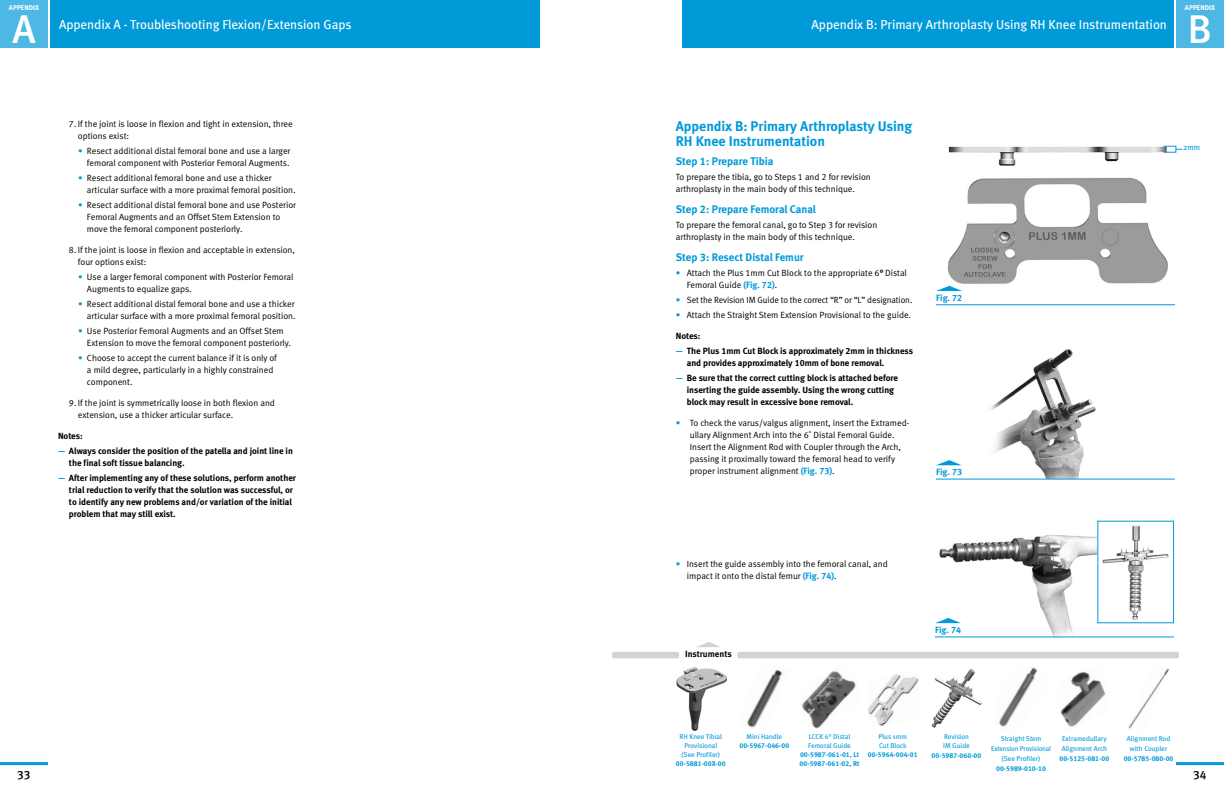
<style>
.page{position:relative;width:1224px;height:792px;background:#fff}
.page>*{position:absolute;margin:0;border:0;box-sizing:border-box;transform-origin:0 0}
.t1{font:500 40px "Meta";color:#fff}
.t2{font:14px/15px "Meta Bold LF";color:#009ad9}
.t3{font:13px "Meta Book LF";color:#fff}
.t4{font:12px "Meta Medium LF";color:#000}
.t5{font:11px "Meta Bold LF";color:#009ad9}
.t6{font:9px/12px "Meta Normal LF";color:#000}
.t7{font:9px/12px "Meta Bold LF";color:#000}
.t8{font:9px "Meta Bold LF";color:#009ad9}
.t9{font:8px "Meta";color:#009ad9}
.t10{font:7px/9px "Meta";color:#009ad9}
.t11{font:7px/9px "Meta Bold LF";color:#009ad9}
.t12{font:7px "Meta Bold LF";color:#fff}
.s1{color:#009ad9}
.s2{font-family:"Meta Bold LF"}
.s3{font-family:"Meta Bold LF";color:#009ad9}
</style>
<div class="page">
<div style="left:50px;top:0;width:490px;height:48px;background:#009ad9"></div>
<div style="left:683px;top:0;width:491px;height:48px;background:#009ad9"></div>
<div style="left:1176px;top:0;width:48px;height:48px;background:#4db8e4"></div>
<div style="left:0;top:0;width:48px;height:48px;background:#4db8e4"></div>
<hr style="left:0;top:762px;width:48px;height:3px;background:#009ad9">
<hr style="left:1176px;top:762px;width:48px;height:3px;background:#009ad9">
<div style="left:737px;top:652px;width:442px;height:6px;background:#d1d3d4;border-radius:2px"></div>
<div style="left:612px;top:652px;width:67px;height:6px;background:#d1d3d4;border-radius:2px"></div>
<svg style="left:697px;top:642px;width:24px;height:5px"></svg>
<img style="left:948px;top:145px;width:221px;height:21px">
<img style="left:948px;top:177px;width:220px;height:109px">
<img style="left:935px;top:520px;width:211px;height:119px">
<img style="left:1099px;top:523px;width:70px;height:98px">
<hr style="left:936px;top:304px;width:239px;height:1px;background:#009ad9">
<svg style="left:936px;top:286px;width:26px;height:5px"></svg>
<img style="left:990px;top:348px;width:106px;height:130px">
<hr style="left:936px;top:479px;width:239px;height:1px;background:#009ad9">
<svg style="left:937px;top:460px;width:24px;height:5px"></svg>
<hr style="left:935px;top:636px;width:239px;height:1px;background:#009ad9">
<svg style="left:935px;top:618px;width:26px;height:5px"></svg>
<img style="left:676px;top:667px;width:50px;height:63px">
<img style="left:802px;top:671px;width:54px;height:58px">
<img style="left:747px;top:669px;width:35px;height:59px">
<img style="left:867px;top:674px;width:52px;height:52px">
<img style="left:932px;top:669px;width:50px;height:59px">
<img style="left:1128px;top:668px;width:41px;height:61px">
<img style="left:999px;top:667px;width:39px;height:60px">
<img style="left:1060px;top:671px;width:46px;height:56px">
<p class="t12" style="left:9px;top:4px;width:32px">APPENDIX</p>
<h1 class="t1" style="left:12px;top:6px;width:25px">A</h1>
<h3 class="t3" style="left:59px;top:17px;width:294px">Appendix A - Troubleshooting Flexion/Extension Gaps</h3>
<p class="t6" style="left:78px;top:118px;width:216px;text-indent:-9px">7. If the joint is loose in flexion and tight in extension, three options exist:</p>
<p class="t6" style="left:78px;top:145px;width:214px;text-align:right"><span class="s1">•</span> Resect additional distal femoral bone and use a larger femoral component with Posterior Femoral Augments.</p>
<p class="t6" style="left:87px;top:172px;width:210px;text-indent:-9px"><span class="s1">•</span> Resect additional femoral bone and use a thicker articular surface with a more proximal femoral position.</p>
<p class="t6" style="left:87px;top:199px;width:211px;text-indent:-9px"><span class="s1">•</span> Resect additional distal femoral bone and use Posterior<br>Femoral Augments and an Offset Stem Extension to move the femoral component posteriorly.</p>
<p class="t6" style="left:78px;top:244px;width:219px;text-indent:-9px">8. If the joint is loose in flexion and acceptable in extension, four options exist:</p>
<p class="t6" style="left:87px;top:271px;width:208px;text-indent:-9px"><span class="s1">•</span> Use a larger femoral component with Posterior Femoral<br>Augments to equalize gaps.</p>
<p class="t6" style="left:78px;top:298px;width:219px;text-align:right"><span class="s1">•</span> Resect additional distal femoral bone and use a thicker articular surface with a more proximal femoral position.</p>
<p class="t6" style="left:87px;top:325px;width:206px;text-indent:-9px"><span class="s1">•</span> Use Posterior Femoral Augments and an Offset Stem<br>Extension to move the femoral component posteriorly.</p>
<p class="t6" style="left:87px;top:352px;width:191px;text-indent:-9px"><span class="s1">•</span> Choose to accept the current balance if it is only of a mild degree, particularly in a highly constrained component.</p>
<p class="t6" style="left:78px;top:397px;width:198px;text-indent:-9px">9. If the joint is symmetrically loose in both flexion and extension, use a thicker articular surface.</p>
<p class="t7" style="left:58px;top:430px;width:26px">Notes:</p>
<p class="t7" style="left:69px;top:445px;width:225px;text-indent:-11px"><span class="s1">—</span> Always consider the position of the patella and joint line in the final soft tissue balancing.</p>
<p class="t7" style="left:69px;top:472px;width:229px;text-indent:-11px"><span class="s1">—</span> After implementing any of these solutions, perform another trial reduction to verify that the solution was successful, or to identify any new problems and/or variation of the initial problem that may still exist.</p>
<h3 class="t3" style="left:812px;top:17px;width:357px">Appendix B: Primary Arthroplasty Using RH Knee Instrumentation</h3>
<p class="t12" style="left:1185px;top:4px;width:32px">APPENDIX</p>
<h1 class="t1" style="left:1188px;top:6px;width:26px">B</h1>
<h2 class="t2" style="left:676px;top:118px;width:238px">Appendix B: Primary Arthroplasty Using<br>RH Knee Instrumentation</h2>
<p class="t5" style="left:676px;top:155px;width:99px">Step 1: Prepare Tibia</p>
<p class="t6" style="left:676px;top:171px;width:196px">To prepare the tibia, go to Steps 1 and 2 for revision arthroplasty in the main body of this technique.</p>
<p class="t5" style="left:676px;top:203px;width:142px">Step 2: Prepare Femoral Canal</p>
<p class="t6" style="left:676px;top:219px;width:203px">To prepare the femoral canal, go to Step 3 for revision arthroplasty in the main body of this technique.</p>
<p class="t5" style="left:676px;top:251px;width:129px">Step 3: Resect Distal Femur</p>
<p class="t6" style="left:687px;top:267px;width:222px;text-indent:-11px"><span class="s1">•</span> Attach the Plus 1mm Cut Block to the appropriate 6<span class="s2">°</span> Distal<br>Femoral Guide <span class="s3">(Fig. 72)</span>.</p>
<p class="t6" style="left:676px;top:294px;width:238px"><span class="s1">•</span> Set the Revision IM Guide to the correct “R” or “L” designation.</p>
<p class="t6" style="left:676px;top:309px;width:237px"><span class="s1">•</span> Attach the Straight Stem Extension Provisional to the guide.</p>
<p class="t7" style="left:676px;top:330px;width:26px">Notes:</p>
<p class="t7" style="left:687px;top:345px;width:228px;text-indent:-11px"><span class="s1">—</span> The Plus 1mm Cut Block is approximately 2mm in thickness and provides approximately 10mm of bone removal.</p>
<p class="t7" style="left:687px;top:372px;width:213px;text-indent:-11px"><span class="s1">—</span> Be sure that the correct cutting block is attached before inserting the guide assembly. Using the wrong cutting block may result in excessive bone removal.</p>
<p class="t6" style="left:690px;top:417px;width:221px;text-indent:-14px"><span class="s1">•</span> To check the varus/valgus alignment, insert the Extramed&shy;ullary Alignment Arch into the 6˚ Distal Femoral Guide.<br>Insert the Alignment Rod with Coupler through the Arch, passing it proximally toward the femoral head to verify proper instrument alignment <span class="s3">(Fig. 73)</span>.</p>
<p class="t8" style="left:936px;top:292px;width:27px">Fig. 72</p>
<p class="t8" style="left:936px;top:467px;width:27px">Fig. 73</p>
<p class="t9" style="left:1183px;top:143px;width:19px">2mm</p>
<p class="t6" style="left:687px;top:558px;width:202px;text-indent:-11px"><span class="s1">•</span> Insert the guide assembly into the femoral canal, and impact it onto the distal femur <span class="s3">(Fig. 74)</span>.</p>
<p class="t7" style="left:685px;top:648px;width:48px">Instruments</p>
<p class="t8" style="left:935px;top:624px;width:27px">Fig. 74</p>
<p class="t10" style="left:680px;top:732px;width:44px;text-align:center">RH Knee Tibial<br>Provisional (See Profiler)</p>
<p class="t11" style="left:676px;top:759px;width:51px">00-5881-00X-00</p>
<p class="t10" style="left:746px;top:732px;width:37px">Mini Handle</p>
<p class="t11" style="left:739px;top:741px;width:51px">00-5967-046-00</p>
<p class="t10" style="left:879px;top:732px;width:30px">Plus 1mm<br>Cut Block</p>
<p class="t11" style="left:868px;top:750px;width:51px">00-5964-004-01</p>
<p class="t10" style="left:808px;top:732px;width:44px">LCCK 6° Distal<br>Femoral Guide</p>
<p class="t11" style="left:800px;top:750px;width:61px">00-5987-061-01, Lt<br>00-5987-061-02, Rt</p>
<p class="t10" style="left:943px;top:732px;width:28px">Revision<br>IM Guide</p>
<p class="t11" style="left:932px;top:751px;width:51px">00-5987-060-00</p>
<p class="t10" style="left:1127px;top:733px;width:45px;line-height:10px;text-align:center">Alignment Rod with Coupler</p>
<p class="t11" style="left:1124px;top:754px;width:51px">00-5785-080-00</p>
<p class="t10" style="left:1062px;top:733px;width:47px;line-height:10px">Extramedullary<br>Alignment Arch</p>
<p class="t11" style="left:1059px;top:754px;width:51px">00-5125-081-00</p>
<p class="t10" style="left:991px;top:733px;width:62px;line-height:10px;text-align:center">Straight Stem<br>Extension Provisional (See Profiler)</p>
<p class="t11" style="left:996px;top:764px;width:51px">00-5989-010-10</p>
<h3 class="t4" style="left:17px;top:768px;width:15px">33</h3>
<h3 class="t4" style="left:1193px;top:768px;width:15px">34</h3>
</div>
